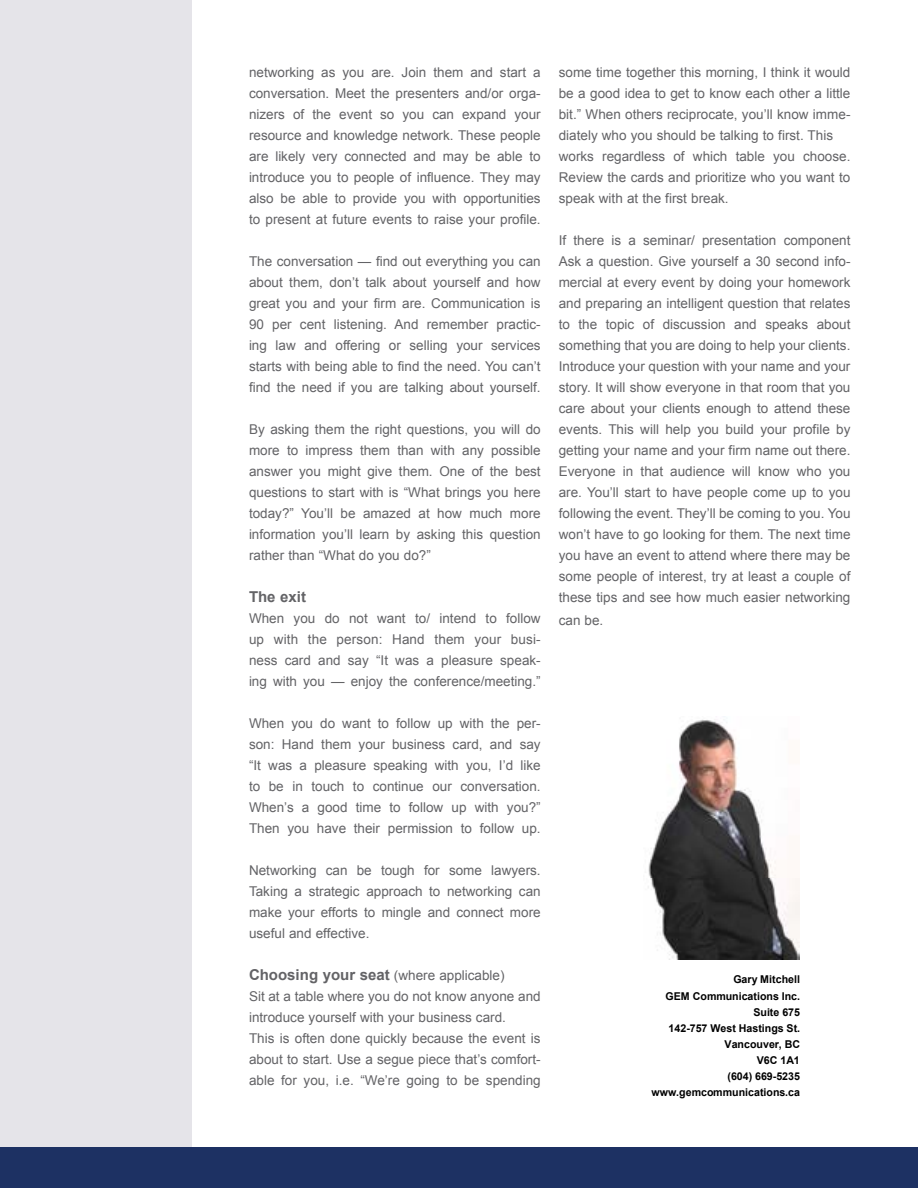
<style>
.page{position:relative;width:918px;height:1188px;background:#fff}
.page>*{position:absolute;margin:0;border:0;box-sizing:border-box;transform-origin:0 0}
.t1{font:700 15px "Arial";color:#636366}
.t2{font:13.5px/21px "Arial";color:#636366;text-align:justify}
.t3{font:700 10.8px/16px "Arial";color:#000;text-align:right}
.s1{font-weight:700;font-size:15px}
</style>
<div class="page">
<div style="left:0;top:0;width:192px;height:1188px;background:#e5e4e9"></div>
<div style="left:0;top:1148px;width:918px;height:40px;background:#1d3163"></div>
<img style="left:648px;top:716px;width:151px;height:243px">
<p class="t2" style="left:249px;top:62px;width:293px">networking as you are. Join them and start a conversation. Meet the presenters and/or orga&shy;nizers of the event so you can expand your resource and knowledge network. These people are likely very connected and may be able to introduce you to people of influence. They may also be able to provide you with opportunities to present at future events to raise your profile.</p>
<p class="t2" style="left:249px;top:251px;width:293px">The conversation — find out everything you can about them, don’t talk about yourself and how great you and your firm are. Communication is 90 per cent listening. And remember practic&shy;ing law and offering or selling your services starts with being able to find the need. You can’t find the need if you are talking about yourself.</p>
<p class="t2" style="left:249px;top:419px;width:293px">By asking them the right questions, you will do more to impress them than with any possible answer you might give them. One of the best questions to start with is “What brings you here today?” You’ll be amazed at how much more information you’ll learn by asking this question rather than “What do you do?”</p>
<p class="t1" style="left:249px;top:587px;width:59px">The exit</p>
<p class="t2" style="left:249px;top:608px;width:293px">When you do not want to/ intend to follow up with the person: Hand them your busi&shy;ness card and say “It was a pleasure speak&shy;ing with you — enjoy the conference/meeting.”</p>
<p class="t2" style="left:249px;top:713px;width:293px">When you do want to follow up with the per&shy;son: Hand them your business card, and say “It was a pleasure speaking with you, I’d like to be in touch to continue our conversation.<br>When’s a good time to follow up with you?” Then you have their permission to follow up.</p>
<p class="t2" style="left:249px;top:860px;width:293px">Networking can be tough for some lawyers.<br>Taking a strategic approach to networking can make your efforts to mingle and connect more useful and effective.</p>
<p class="t2" style="left:249px;top:965px;width:257px"><span class="s1">Choosing your seat</span> (where applicable)</p>
<p class="t2" style="left:249px;top:986px;width:293px">Sit at a table where you do not know anyone and introduce yourself with your business card.</p>
<p class="t2" style="left:249px;top:1028px;width:293px">This is often done quickly because the event is about to start. Use a segue piece that’s comfort&shy;able for you, i.e. “We’re going to be spending</p>
<p class="t2" style="left:559px;top:62px;width:293px">some time together this morning, I think it would be a good idea to get to know each other a little bit.” When others reciprocate, you’ll know imme&shy;diately who you should be talking to first. This</p>
<p class="t2" style="left:559px;top:146px;width:293px">works regardless of which table you choose.<br>Review the cards and prioritize who you want to speak with at the first break.</p>
<p class="t2" style="left:559px;top:230px;width:293px">If there is a seminar/ presentation component Ask a question. Give yourself a 30 second info&shy;mercial at every event by doing your homework and preparing an intelligent question that relates to the topic of discussion and speaks about something that you are doing to help your clients.<br>Introduce your question with your name and your story. It will show everyone in that room that you care about your clients enough to attend these events. This will help you build your profile by getting your name and your firm name out there.<br>Everyone in that audience will know who you are. You’ll start to have people come up to you following the event. They’ll be coming to you. You won’t have to go looking for them. The next time you have an event to attend where there may be some people of interest, try at least a couple of these tips and see how much easier networking</p>
<p class="t2" style="left:559px;top:610px;width:46px">can be.</p>
<p class="t3" style="left:651px;top:972px;width:150px">Gary Mitchell<br>GEM Communications Inc.<br>Suite 675<br>142-757 West Hastings St.<br>Vancouver, BC<br>V6C 1A1<br>(604) 669-5235 www.gemcommunications.ca</p>
</div>
